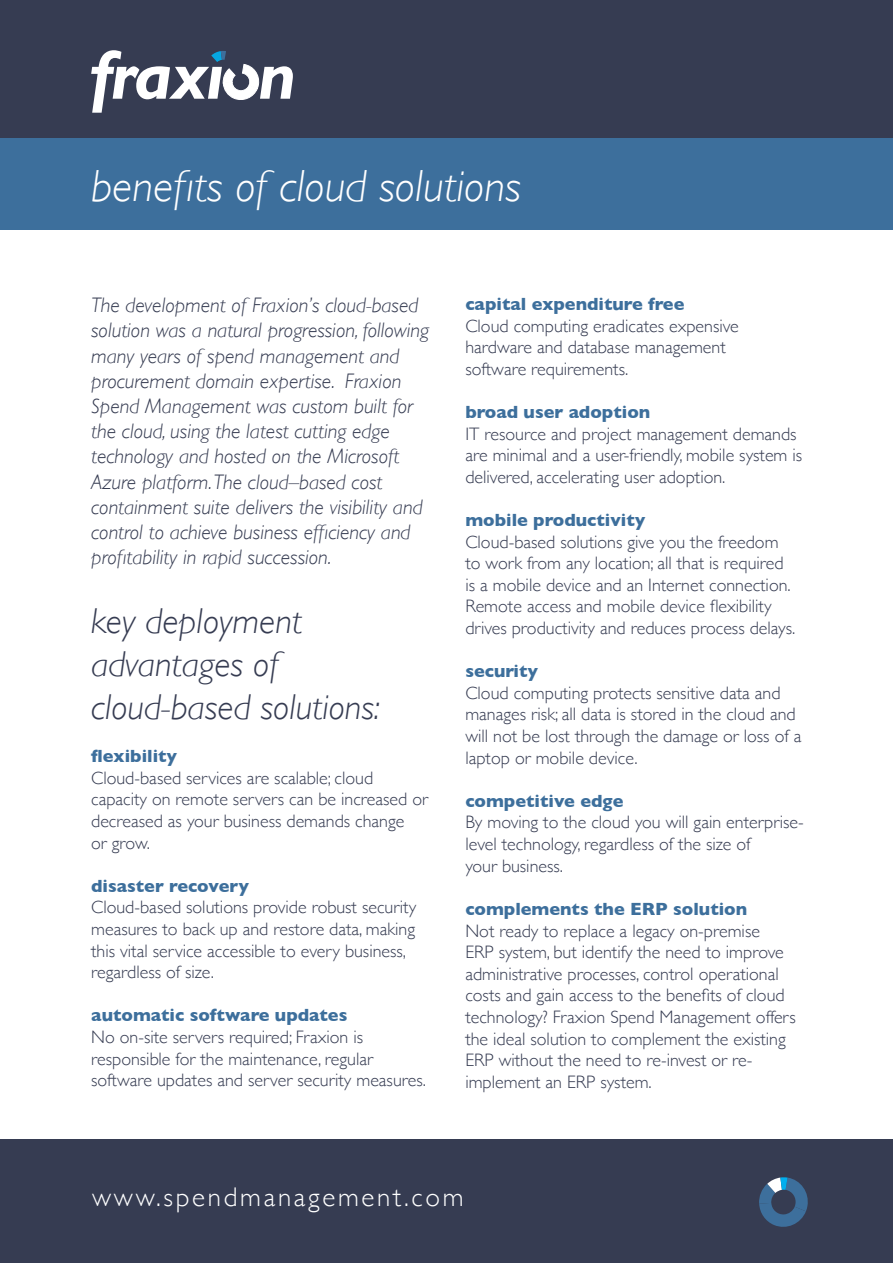
<style>
.page{position:relative;width:893px;height:1263px;background:#fff}
.page>*{position:absolute;margin:0;border:0;box-sizing:border-box;transform-origin:0 0}
.t1{font:italic 300 45px "Gill Sans";color:#fff}
.t2{font:italic 300 36px/43.2px "Gill Sans";color:#363c52}
.t3{font:300 27px "Gill Sans";letter-spacing:.1em;color:#fff}
.t4{font:italic 300 21px/25.2px "Gill Sans";color:#363c52}
.t5{font:300 18px/21.6px "Gill Sans";color:#363c52}
.t6{font:700 18px "Gill Sans";color:#3d6f9c}
.s1{font-weight:700;color:#3d6f9c}
</style>
<div class="page">
<div style="left:0;top:0;width:893px;height:225px;background:#363c52"></div>
<div style="left:0;top:138px;width:893px;height:92px;background:#3d6f9c"></div>
<svg style="left:91px;top:50px;width:202px;height:63px"></svg>
<div style="left:0;top:1140px;width:893px;height:123px;background:#363c52"></div>
<svg style="left:759px;top:1177px;width:49px;height:50px"></svg>
<p class="t1" style="left:91px;top:161px;width:431px">benefits of cloud solutions</p>
<p class="t4" style="left:91px;top:293px;width:339px">The development of Fraxion’s cloud-based solution was a natural progression, following many years of spend management and procurement domain expertise. Fraxion Spend Management was custom built for the cloud, using the latest cutting edge technology and hosted on the Microsoft Azure platform. The cloud–based cost containment suite delivers the visibility and control to achieve business efficiency and profitability in rapid succession.</p>
<p class="t2" style="left:91px;top:599px;width:290px">key deployment advantages of cloud-based solutions:</p>
<p class="t5" style="left:91px;top:745px;width:338px"><span class="s1">flexibility<br></span>Cloud-based services are scalable; cloud capacity on remote servers can be increased or decreased as your business demands change<br>or grow.</p>
<p class="t5" style="left:91px;top:874px;width:326px"><span class="s1">disaster recovery<br></span>Cloud-based solutions provide robust security measures to back up and restore data, making this vital service accessible to every business, regardless of size.</p>
<p class="t6" style="left:91px;top:1001px;width:258px">automatic software updates</p>
<p class="t5" style="left:91px;top:1025px;width:336px">No on-site servers required; Fraxion is responsible for the maintenance, regular software updates and server security measures.</p>
<p class="t5" style="left:465px;top:292px;width:275px"><span class="s1">capital expenditure free<br></span>Cloud computing eradicates expensive hardware and database management software requirements.</p>
<p class="t6" style="left:465px;top:398px;width:186px">broad user adoption</p>
<p class="t5" style="left:465px;top:422px;width:338px">IT resource and project management demands are minimal and a user-friendly, mobile system is delivered, accelerating user adoption.</p>
<p class="t5" style="left:465px;top:508px;width:331px"><span class="s1">mobile productivity<br></span>Cloud-based solutions give you the freedom to work from any location; all that is required is a mobile device and an Internet connection.<br>Remote access and mobile device flexibility drives productivity and reduces process delays.</p>
<p class="t5" style="left:465px;top:660px;width:338px"><span class="s1">security<br></span>Cloud computing protects sensitive data and manages risk; all data is stored in the cloud and will not be lost through the damage or loss of a laptop or mobile device.</p>
<p class="t5" style="left:465px;top:789px;width:340px"><span class="s1">competitive edge<br></span>By moving to the cloud you will gain enterprise&shy;level technology, regardless of the size of<br>your business.</p>
<p class="t6" style="left:465px;top:894px;width:283px">complements the ERP solution</p>
<p class="t5" style="left:465px;top:919px;width:332px">Not ready to replace a legacy on-premise<br>ERP system, but identify the need to improve administrative processes, control operational costs and gain access to the benefits of cloud technology? Fraxion Spend Management offers the ideal solution to complement the existing ERP without the need to re-invest or re&shy;implement an ERP system.</p>
<p class="t3" style="left:92px;top:1176px;width:373px">www.spendmanagement.com</p>
</div>
